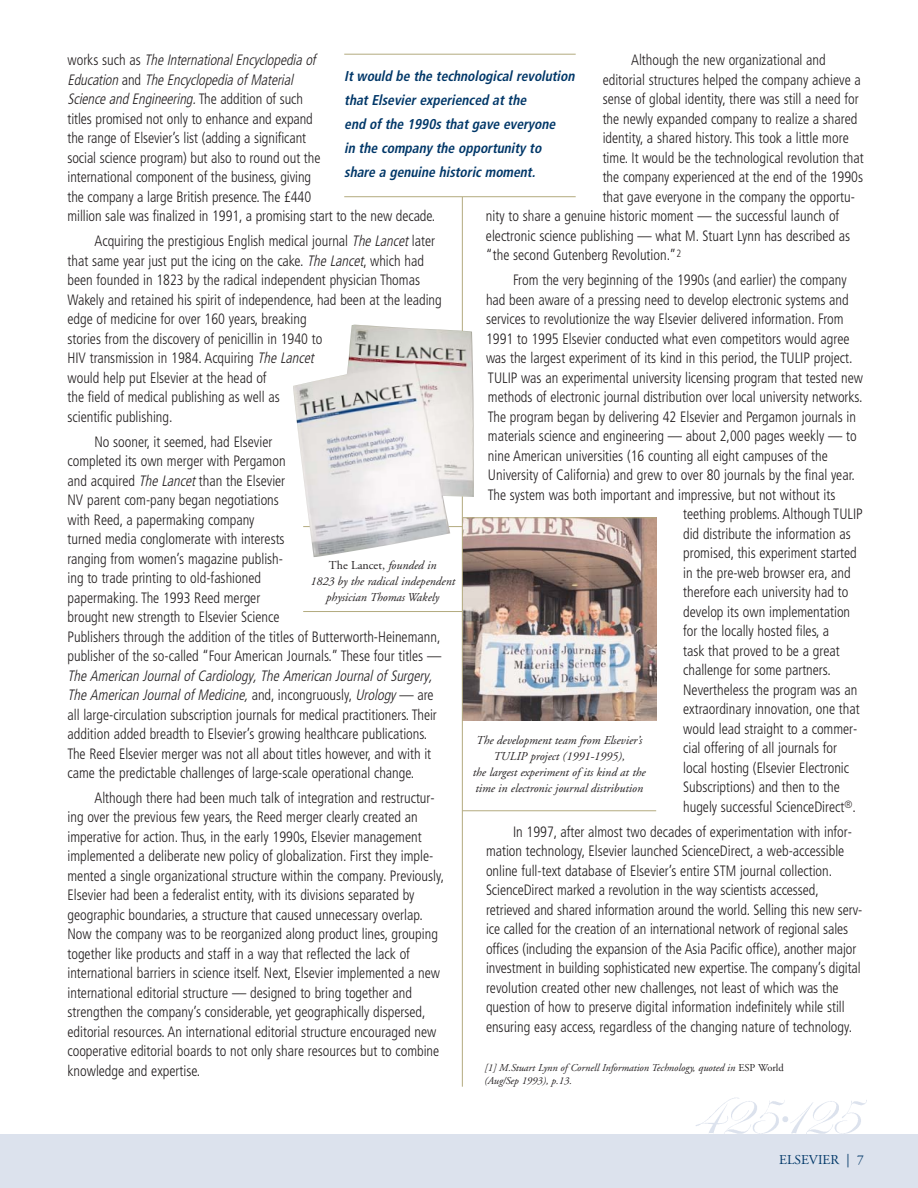
<style>
.page{position:relative;width:918px;height:1188px;background:#fff}
.page>*{position:absolute;margin:0;border:0;box-sizing:border-box;transform-origin:0 0}
.t1{font:300 condensed 15px/19.5px "Frutiger";color:#231f20;scale:.95 1}
.t2{font:italic 700 condensed 14.25px/24px "Frutiger";color:#003768;scale:.95 1}
.t3{font:13.5px "Adobe Garamond";color:#003768}
.t4{font:italic 12px/16.2px "Adobe Garamond";color:#231f20;text-align:center}
.t5{font:italic 10.5px/12.6px "Adobe Garamond";color:#231f20}
.s1{font-style:italic}
.s2{font-style:normal}
</style>
<div class="page">
<img style="left:695px;top:1097px;width:172px;height:37px">
<img style="left:463px;top:519px;width:193px;height:201px">
<hr style="left:462px;top:518px;width:194px;height:1px;background:#b3aa7e">
<hr style="left:462px;top:811px;width:194px;height:1px;background:#b3aa7e">
<div style="left:0;top:1134px;width:918px;height:54px;background:#dce2ed"></div>
<hr style="left:303px;top:611px;width:160px;height:1px;background:#b3aa7e">
<hr style="left:462px;top:54px;width:1px;height:1033px;background:#b3aa7e">
<hr style="left:344px;top:54px;width:232px;height:1px;background:#b3aa7e">
<hr style="left:344px;top:196px;width:232px;height:1px;background:#b3aa7e">
<img style="left:293px;top:325px;width:181px;height:233px">
<p class="t1" style="left:67px;top:51px;width:389px">w o r k s s u c h a s <span class="s1">The InternationalEncyclopedia of<br>Education</span> a n d <span class="s1">The Encyclopedia of Material<br>Science and Engineering.</span> T h e a d d i t i o n o f s u c h<br>titles promised not only to enhance and expand<br>the range of Elsevier’s list (adding a significant<br>social science program) but also to round out the<br>international component of the business, giving<br>the company a large British presence. The £440<br>million sale was finalized in 1991, a promising start to the new decade.</p>
<p class="t1" style="left:67px;top:232px;width:396px;text-indent:27px">Acquiring the prestigious English medical journal <span class="s1">The Lancet</span>later that same year just put the icing on the cake. <span class="s1">The Lancet</span>, which had been founded in 1823 by the radical independent physician Thomas Wakely and retained his spirit of independence, had been at the leading edge of medicine for over 160 years, breaking<br>stories from the discovery of penicillin in 1940 to<br>HIV transmission in 1984. Acquiring <span class="s1">The Lancet<br></span>would help put Elsevier at the head of<br>the field of medical publishing as well as<br>scientific publishing.</p>
<p class="t1" style="left:67px;top:433px;width:395px;text-indent:27px">No sooner, it seemed, had Elsevier<br>completed its own merger with Pergamon<br>and acquired <span class="s1">The Lancet</span>than the Elsevier<br>NV parent com-pany began negotiations<br>with Reed, a papermaking company<br>turned media conglomerate with interests<br>ranging from women’s magazine publish-<br>ing to trade printing to old-fashioned<br>papermaking. The 1993 Reed merger<br>brought new strength to Elsevier Science<br>Publishers through the addition of the titles of Butterworth-Heinemann, publisher of the so-called “Four American Journals.” These four titles — <span class="s1">The American Journalof Cardiology,The American Journalof Surgery, The American Journalof Medicine,</span> a n d , i n c o n g r u o u s l y, <span class="s1">Urology</span> — a r e all large-circulation subscription journals for medical practitioners. Their addition added breadth to Elsevier’s growing healthcare publications.<br>The Reed Elsevier merger was not all about titles however, and with it came the predictable challenges of large-scale operational change.</p>
<p class="t1" style="left:67px;top:789px;width:398px;text-indent:27px">Although there had been much talk of integration and restructur&shy;ing over the previous few years, the Reed merger clearly created an imperative for action. Thus, in the early 1990s, Elsevier management implemented a deliberate new policy of globalization. First they imple&shy;mented a single organizational structure within the company. Previously, Elsevier had been a federalist entity, with its divisions separated by geographic boundaries, a structure that caused unnecessary overlap.<br>Now the company was to be reorganized along product lines, grouping together like products and staff in a way that reflected the lack of international barriers in science itself. Next, Elsevier implemented a new international editorial structure — designed to bring together and strengthen the company’s considerable, yet geographically dispersed, editorial resources. An international editorial structure encouraged new cooperative editorial boards to not only share resources but to combine knowledge and expertise.</p>
<p class="t1" style="left:631px;top:51px;width:207px">Although the new organizational and</p>
<p class="t1" style="left:603px;top:71px;width:273px">editorial structures helped the company achieve a</p>
<p class="t1" style="left:603px;top:90px;width:271px">sense of global identity, there was still a need for</p>
<p class="t1" style="left:603px;top:110px;width:270px">the newly expanded company to realize a shared</p>
<p class="t1" style="left:603px;top:129px;width:260px">identity, a shared history. This took a little more</p>
<p class="t1" style="left:603px;top:149px;width:276px">time. It would be the technological revolution that</p>
<p class="t1" style="left:603px;top:168px;width:276px">the company experienced at the end of the 1990s</p>
<p class="t1" style="left:603px;top:188px;width:267px">that gave everyone in the company the opportu-</p>
<p class="t1" style="left:486px;top:207px;width:373px">nity to share a genuine historic moment — the successful launch of</p>
<p class="t1" style="left:486px;top:227px;width:385px">electronic science publishing — what M. Stuart Lynn has described as</p>
<p class="t1" style="left:486px;top:246px;width:207px">“the second Gutenberg Revolution.”<sup>2</sup></p>
<p class="t1" style="left:513px;top:271px;width:353px">From the very beginning of the 1990s (and earlier) the company</p>
<p class="t1" style="left:486px;top:291px;width:383px">had been aware of a pressing need to develop electronic systems and</p>
<p class="t1" style="left:486px;top:310px;width:378px">services to revolutionize the way Elsevier delivered information. From</p>
<p class="t1" style="left:486px;top:330px;width:384px">1991 to 1995 Elsevier conducted what even competitors would agree</p>
<p class="t1" style="left:486px;top:349px;width:387px">was the largest experiment of its kind in this period, the TULIP project.</p>
<p class="t1" style="left:488px;top:369px;width:396px">TULIP was an experimental university licensing program that tested new</p>
<p class="t1" style="left:488px;top:388px;width:396px">methods of electronic journal distribution over local university networks.</p>
<p class="t1" style="left:488px;top:408px;width:389px">The program began by delivering 42 Elsevier and Pergamon journals in</p>
<p class="t1" style="left:488px;top:427px;width:390px">materials science and engineering — about 2,000 pages weekly — to</p>
<p class="t1" style="left:488px;top:447px;width:359px">nine American universities (16 counting all eight campuses of the</p>
<p class="t1" style="left:488px;top:466px;width:388px">University of California) and grew to over 80 journals by the final year.</p>
<p class="t1" style="left:488px;top:486px;width:367px">The system was both important and impressive, but not without its</p>
<p class="t1" style="left:683px;top:505px;width:191px">teething problems. Although TULIP</p>
<p class="t1" style="left:683px;top:525px;width:178px">did distribute the information as</p>
<p class="t1" style="left:683px;top:544px;width:184px">promised, this experiment started</p>
<p class="t1" style="left:683px;top:564px;width:178px">in the pre-web browser era, and</p>
<p class="t1" style="left:683px;top:583px;width:175px">therefore each university had to</p>
<p class="t1" style="left:683px;top:603px;width:177px">develop its own implementation</p>
<p class="t1" style="left:683px;top:622px;width:155px">for the locally hosted files, a</p>
<p class="t1" style="left:683px;top:642px;width:166px">task that proved to be a great</p>
<p class="t1" style="left:683px;top:661px;width:157px">challenge for some partners.</p>
<p class="t1" style="left:683px;top:681px;width:185px">Nevertheless the program was an</p>
<p class="t1" style="left:683px;top:700px;width:187px">extraordinary innovation, one that</p>
<p class="t1" style="left:683px;top:720px;width:185px">would lead straight to a commer-</p>
<p class="t1" style="left:683px;top:739px;width:164px">cial offering of all journals for</p>
<p class="t1" style="left:683px;top:759px;width:176px">local hosting (Elsevier Electronic</p>
<p class="t1" style="left:683px;top:778px;width:167px">Subscriptions) and then to the</p>
<p class="t1" style="left:683px;top:798px;width:183px">hugely successful ScienceDirect<sup>®</sup>.</p>
<p class="t1" style="left:486px;top:823px;width:398px;text-indent:27px">In 1997, after almost two decades of experimentation with infor&shy;mation technology, Elsevier launched ScienceDirect, a web-accessible online full-text database of Elsevier’s entire STM journal collection.<br>ScienceDirect marked a revolution in the way scientists accessed, retrieved and shared information around the world. Selling this new serv&shy;ice called for the creation of an international network of regional sales offices (including the expansion of the Asia Pacific office), another major investment in building sophisticated new expertise. The company’s digital revolution created other new challenges, not least of which was the question of how to preserve digital information indefinitely while still ensuring easy access, regardless of the changing nature of technology.</p>
<p class="t2" style="left:344px;top:65px;width:247px">It would be the technological revolution that Elsevier experienced at the<br>end of the 1990s that gave everyone<br>in the company the opportunity to share a genuine historic moment.</p>
<p class="t4" style="left:310px;top:558px;width:146px"><span class="s2">The Lancet,</span> founded in<br>1823 by the radical independent physician Thomas Wakely</p>
<p class="t4" style="left:473px;top:733px;width:174px">The development team from Elsevier’s TULIP project (1991-1995),<br>the largest experiment of its kind at the time in electronic journal distribution</p>
<p class="t5" style="left:484px;top:1063px;width:301px">[1] M.Stuart Lynn of Cornell Information Technology, quoted in <span class="s2">ESP World </span>(Aug/Sep 1993), p.13.</p>
<p class="t3" style="left:779px;top:1154px;width:86px">ELSEVIER | 7</p>
</div>
